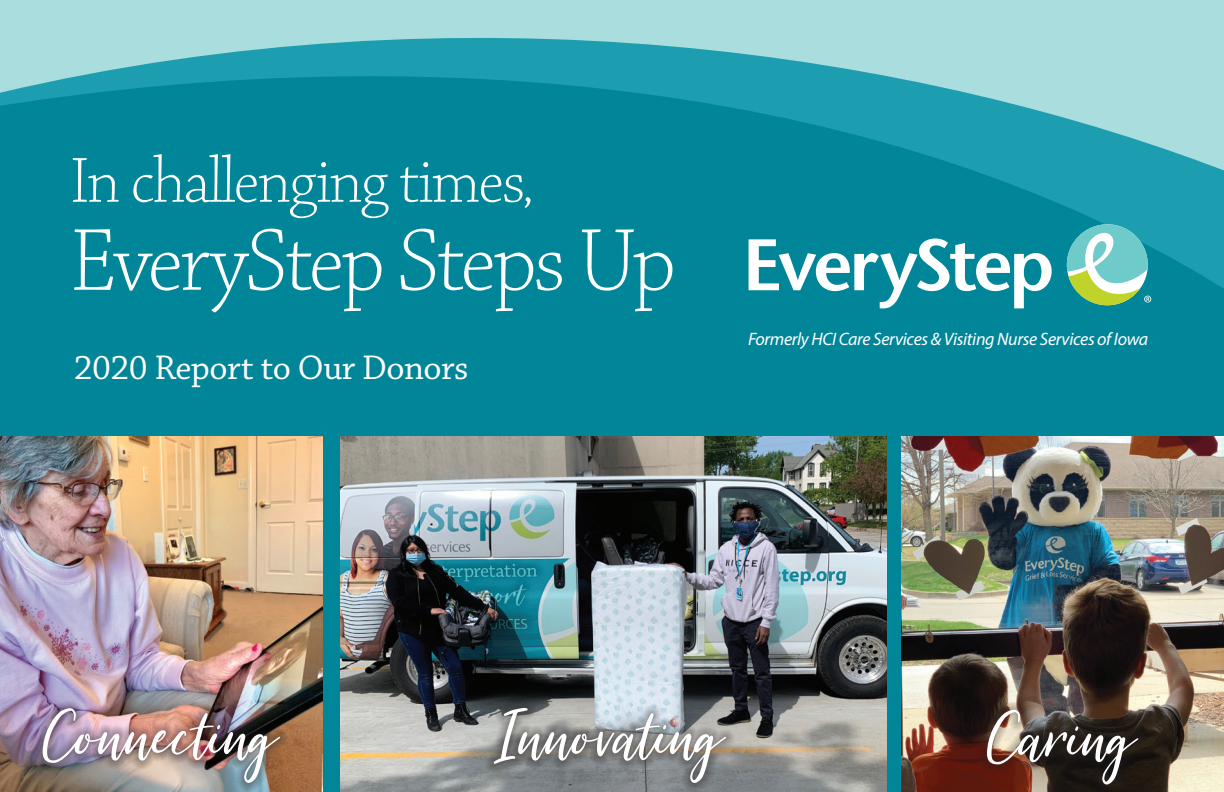
<style>
.page{position:relative;width:1224px;height:792px;background:#008599}
.page>*{position:absolute;margin:0;border:0;box-sizing:border-box;transform-origin:0 0}
.t1{font:94px "Chaparral Pro Light Disp";letter-spacing:-.02em;color:#fff}
.t2{font:80px "Summer Festival";color:#fff}
.t3{font:68px "Chaparral Pro Light Disp";letter-spacing:-.01em;color:#fff}
.t4{font:36px "Chaparral Pro";letter-spacing:-.015em;color:#fff}
.t5{font:italic 18px "Myriad Pro";letter-spacing:-.02em;color:#fff}
</style>
<div class="page">
<img style="left:902px;top:436px;width:322px;height:356px">
<img style="left:340px;top:436px;width:546px;height:356px">
<img style="left:0;top:436px;width:322px;height:356px">
<svg style="left:0;top:0;width:1224px;height:300px"></svg>
<svg style="left:749px;top:239px;width:303px;height:69px"></svg>
<svg style="left:1066px;top:224px;width:85px;height:82px"></svg>
<div style="left:34px;top:699px;width:255px;height:93px;background:#231f20;opacity:.75"></div>
<div style="left:486px;top:699px;width:249px;height:93px;background:#231f20;opacity:.75"></div>
<div style="left:978px;top:701px;width:170px;height:91px;background:#231f20;opacity:.75"></div>
<p class="t3" style="left:71px;top:146px;width:463px">In challenging times,</p>
<p class="t1" style="left:71px;top:212px;width:606px">EveryStep Steps Up</p>
<p class="t4" style="left:74px;top:347px;width:396px">2020 Report to Our Donors</p>
<p class="t5" style="left:748px;top:328px;width:402px">Formerly HCI Care Services &amp; Visiting Nurse Services of Iowa</p>
<p class="t2" style="left:45px;top:692px;width:235px">Connecting</p>
<p class="t2" style="left:502px;top:692px;width:224px">Innovating</p>
<p class="t2" style="left:990px;top:694px;width:149px">Caring</p>
</div>
